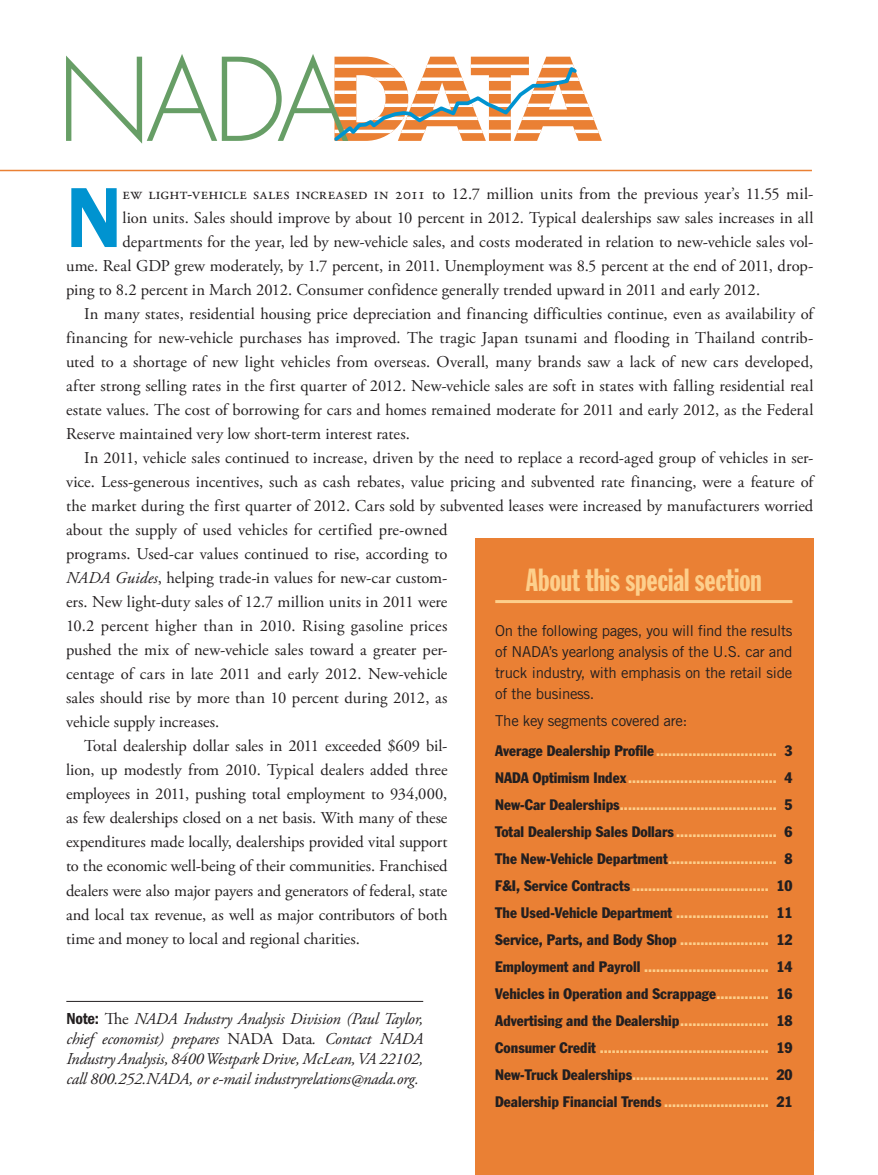
<style>
.page{position:relative;width:878px;height:1175px;background:#fff}
.page>*{position:absolute;margin:0;border:0;box-sizing:border-box;transform-origin:0 0}
.Text_w_o_indent{font:600 85.65px "ITC Franklin Gothic Std";color:#0093d0}
.t1{font:31.5px "Franklin Gothic Std Extra Cond";letter-spacing:-.005em;color:#fdcf8c}
.Text_with_indent{font:16.5px/24px "Adobe Garamond Pro";letter-spacing:-.02em;color:#231f20;text-align:justify}
.Text_w_o_indent-2{font:16.5px "Adobe Garamond Pro";letter-spacing:.005em;color:#231f20}
.t2{font:italic 16.5px/19.8px "Adobe Garamond Pro";letter-spacing:-.015em;color:#231f20;text-align:justify}
.Text_w_o_indent-3{font:16.5px "Adobe Garamond Pro";letter-spacing:-.015em;color:#231f20}
.Text_w_o_indent-4{font:16.5px "Adobe Garamond Pro";letter-spacing:-.025em;color:#231f20}
.t3{font:condensed 15px "Franklin Gothic Std";color:#fdcf8c}
.t4{font:condensed 15px "Franklin Gothic Std";color:#231f20}
.t5{font:15px/21px "Trade Gothic LT Std";letter-spacing:-.02em;color:#231f20;text-align:justify}
.s1{font-style:italic}
.s2{color:#231f20}
.s3{color:#fdcf8c}
.s4{font-family:"ITC Franklin Gothic Std Dm Cd";font-style:normal}
.s5{font-style:normal}
</style>
<div class="page">
<hr style="left:0;top:170px;width:812px;height:1px;background:#ea8034">
<svg style="left:66px;top:54px;width:536px;height:90px"></svg>
<hr style="left:66px;top:1001px;width:357px;height:1px;background:#231f20">
<div style="left:474px;top:538px;width:339px;height:636px;background:#ea8034"></div>
<hr style="left:495px;top:600px;width:297px;height:3px;background:#fdcf8c">
<p class="Text_w_o_indent" style="left:66px;top:167px;width:58px">N</p>
<p class="Text_w_o_indent-2" style="left:123px;top:184px;width:692px">ew light-vehicle sales increased in 2011 to 12.7 million units from the previous year’s 11.55 mil-</p>
<p class="Text_w_o_indent-2" style="left:123px;top:208px;width:692px">lion units. Sales should improve by about 10 percent in 2012. Typical dealerships saw sales increases in all</p>
<p class="Text_w_o_indent-2" style="left:123px;top:232px;width:692px">departments for the year, led by new-vehicle sales, and costs moderated in relation to new-vehicle sales vol-</p>
<p class="Text_w_o_indent-3" style="left:66px;top:256px;width:749px">ume. Real GDP grew moderately, by 1.7 percent, in 2011. Unemployment was 8.5 percent at the end of 2011, drop-</p>
<p class="Text_w_o_indent-4" style="left:66px;top:280px;width:695px">ping to 8.2 percent in March 2012. Consumer confidence generally trended upward in 2011 and early 2012.</p>
<p class="Text_with_indent" style="left:66px;top:302px;width:750px;text-indent:18px">In many states, residential housing price depreciation and financing difficulties continue, even as availability of financing for new-vehicle purchases has improved. The tragic Japan tsunami and flooding in Thailand contrib&shy;uted to a shortage of new light vehicles from overseas. Overall, many brands saw a lack of new cars developed, after strong selling rates in the first quarter of 2012. New-vehicle sales are soft in states with falling residential real estate values. The cost of borrowing for cars and homes remained moderate for 2011 and early 2012, as the Federal Reserve maintained very low short-term interest rates.</p>
<p class="Text_with_indent" style="left:66px;top:446px;width:750px;text-align:left;text-indent:18px">In 2011, vehicle sales continued to increase, driven by the need to replace a record-aged group of vehicles in ser&shy;vice. Less-generous incentives, such as cash rebates, value pricing and subvented rate financing, were a feature of the market during the first quarter of 2012. Cars sold by subvented leases were increased by manufacturers worried about the supply of used vehicles for certified pre-owned<br>programs. Used-car values continued to rise, according to<br><span class="s1">NADA Guides</span>, helping trade-in values for new-car custom-<br>ers. New light-duty sales of 12.7 million units in 2011 were<br>10.2 percent higher than in 2010. Rising gasoline prices<br>pushed the mix of new-vehicle sales toward a greater per-<br>centage of cars in late 2011 and early 2012. New-vehicle<br>sales should rise by more than 10 percent during 2012, as<br>vehicle supply increases.</p>
<p class="Text_with_indent" style="left:66px;top:734px;width:383px;text-indent:18px">Total dealership dollar sales in 2011 exceeded $609 bil&shy;lion, up modestly from 2010. Typical dealers added three employees in 2011, pushing total employment to 934,000, as few dealerships closed on a net basis. With many of these expenditures made locally, dealerships provided vital support to the economic well-being of their communities. Franchised dealers were also major payers and generators of federal, state and local tax revenue, as well as major contributors of both time and money to local and regional charities.</p>
<p class="t1" style="left:526px;top:563px;width:237px">About this special section</p>
<p class="t5" style="left:495px;top:620px;width:299px">On the following pages, you will find the results of NADA’s yearlong analysis of the U.S. car and truck industry, with emphasis on the retail side of the business.</p>
<p class="t5" style="left:495px;top:710px;width:193px">The key segments covered are:</p>
<p class="t3" style="left:495px;top:741px;width:299px"><span class="s2">Average Dealership Profile</span> .............................. <span class="s2">3</span></p>
<p class="t3" style="left:495px;top:768px;width:299px"><span class="s2">NADA Optimism Index</span>..................................... <span class="s2">4</span></p>
<p class="t3" style="left:495px;top:795px;width:299px"><span class="s2">New-Car Dealerships</span>....................................... <span class="s2">5</span></p>
<p class="t4" style="left:495px;top:822px;width:299px">Total Dealership Sales Dollars <span class="s3">.........................</span> 6</p>
<p class="t3" style="left:495px;top:849px;width:299px"><span class="s2">The New-Vehicle Department</span>........................... <span class="s2">8</span></p>
<p class="t3" style="left:495px;top:876px;width:299px"><span class="s2">F&amp;I, Service Contracts</span> .................................. <span class="s2">10</span></p>
<p class="t4" style="left:495px;top:903px;width:298px">The Used-Vehicle Department <span class="s3">.......................</span> 11</p>
<p class="t4" style="left:495px;top:930px;width:298px">Service, Parts, and Body Shop <span class="s3">......................</span> 12</p>
<p class="t3" style="left:495px;top:957px;width:298px"><span class="s2">Employment and Payroll</span> ............................... <span class="s2">14</span></p>
<p class="t4" style="left:495px;top:984px;width:298px">Vehicles in Operation and Scrappage<span class="s3">.............</span> 16</p>
<p class="t4" style="left:495px;top:1011px;width:298px">Advertising and the Dealership<span class="s3">......................</span> 18</p>
<p class="t3" style="left:495px;top:1038px;width:298px"><span class="s2">Consumer Credit</span> .......................................... <span class="s2">19</span></p>
<p class="t3" style="left:495px;top:1065px;width:298px"><span class="s2">New-Truck Dealerships</span>.................................. <span class="s2">20</span></p>
<p class="t4" style="left:495px;top:1092px;width:298px">Dealership Financial Trends <span class="s3">..........................</span> 21</p>
<p class="t2" style="left:66px;top:1009px;width:358px"><span class="s4">Note:</span> <span class="s5">The</span> NADA Industry Analysis Division (Paul Taylor, chief economist) prepares <span class="s5">NADA Data</span>. Contact NADA Industry Analysis, 8400 Westpark Drive, McLean, VA 22102, call 800.252.NADA, or e-mail industryrelations@nada.org.</p>
</div>
